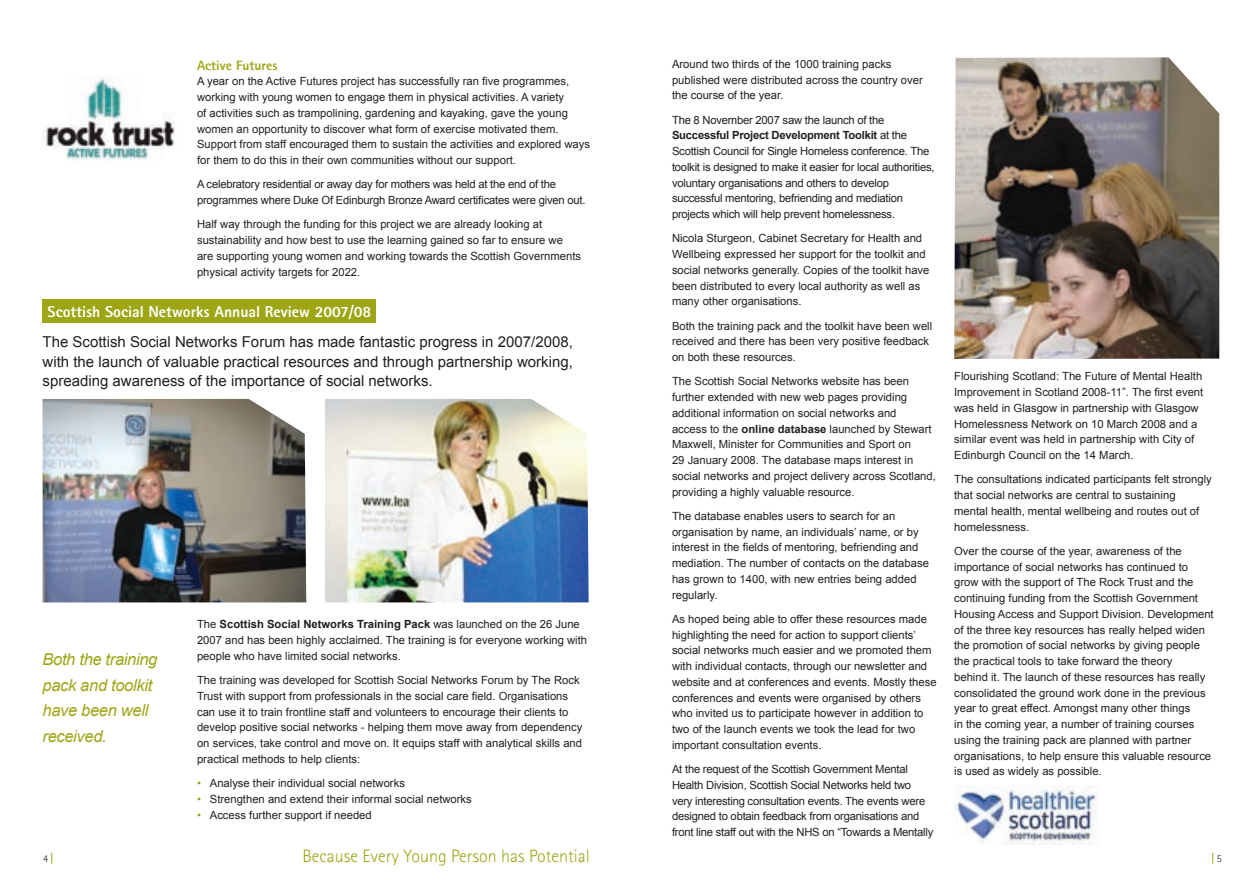
<style>
.page{position:relative;width:1259px;height:893px;background:#fff}
.page>*{position:absolute;margin:0;border:0;box-sizing:border-box;transform-origin:0 0}
.heading{font:300 18px "Rotis Sans Serif";color:#9ea615}
.body_copy{font:italic 16.5px/25.5px "Arial";letter-spacing:-.02em;color:#9ea615}
.heading-2{font:800 15.75px "Rotis Sans Serif";color:#fff}
.body_copy-2{font:15px/19.5px "Arial";color:#231f20;text-align:justify}
.body_copy-3{font:800 13.5px "Rotis Sans Serif";color:#9ea615}
.body_copy-4{font:11.25px/15.8px "Arial";color:#231f20}
.body_copy-5{font:11.25px/15.8px "Arial";letter-spacing:-.02em;color:#231f20}
.s1{font-weight:700}
.s2{color:#9ea615}
</style>
<div class="page">
<img style="left:43px;top:76px;width:132px;height:84px">
<img style="left:954px;top:57px;width:265px;height:302px">
<img style="left:954px;top:786px;width:144px;height:58px">
<div style="left:43px;top:299px;width:333px;height:24px;background:#9ea615"></div>
<img style="left:43px;top:399px;width:263px;height:203px">
<img style="left:325px;top:399px;width:263px;height:203px">
<svg style="left:1212px;top:853px;width:2px;height:10px"></svg>
<p class="body_copy-3" style="left:197px;top:57px;width:82px">Active Futures</p>
<p class="body_copy-4" style="left:197px;top:74px;width:394px">A year on the Active Futures project has successfully ran five programmes, working with young women to engage them in physical activities. A variety<br>of activities such as trampolining, gardening and kayaking, gave the young women an opportunity to discover what form of exercise motivated them.<br>Support from staff encouraged them to sustain the activities and explored ways for them to do this in their own communities without our support.</p>
<p class="body_copy-5" style="left:197px;top:177px;width:390px">A celebratory residential or away day for mothers was held at the end of the programmes where Duke Of Edinburgh Bronze Award certificates were given out.</p>
<p class="body_copy-4" style="left:197px;top:217px;width:385px">Half way through the funding for this project we are already looking at sustainability and how best to use the learning gained so far to ensure we are supporting young women and working towards the Scottish Governments physical activity targets for 2022.</p>
<p class="heading-2" style="left:48px;top:302px;width:325px">Scottish Social Networks Annual Review 2007/08</p>
<p class="body_copy-2" style="left:43px;top:332px;width:532px">The Scottish Social Networks Forum has made fantastic progress in 2007/2008, with the launch of valuable practical resources and through partnership working, spreading awareness of the importance of social networks.</p>
<p class="body_copy" style="left:43px;top:647px;width:116px">Both the training pack and toolkit have been well received.</p>
<p class="body_copy-4" style="left:197px;top:617px;width:391px">The <span class="s1">Scottish Social Networks Training Pack</span> was launched on the 26 June<br>2007 and has been highly acclaimed. The training is for everyone working with people who have limited social networks.</p>
<p class="body_copy-4" style="left:197px;top:672px;width:387px">The training was developed for Scottish Social Networks Forum by The Rock Trust with support from professionals in the social care field. Organisations can use it to train frontline staff and volunteers to encourage their clients to develop positive social networks - helping them move away from dependency on services, take control and move on. It equips staff with analytical skills and practical methods to help clients:</p>
<p class="body_copy-4" style="left:197px;top:775px;width:209px"><span class="s2">•</span> Analyse their individual social networks</p>
<p class="body_copy-4" style="left:197px;top:791px;width:276px"><span class="s2">•</span> Strengthen and extend their informal social networks</p>
<p class="body_copy-4" style="left:197px;top:807px;width:176px"><span class="s2">•</span> Access further support if needed</p>
<p class="heading" style="left:302px;top:846px;width:289px">Because Every Young Person has Potential</p>
<p class="body_copy-4" style="left:672px;top:56px;width:252px">Around two thirds of the 1000 training packs published were distributed across the country over the course of the year.</p>
<p class="body_copy-5" style="left:672px;top:112px;width:264px">The 8 November 2007 saw the launch of the <span class="s1">Successful Project Development Toolkit</span> at the Scottish Council for Single Homeless conference. The toolkit is designed to make it easier for local authorities, voluntary organisations and others to develop successful mentoring, befriending and mediation projects which will help prevent homelessness.</p>
<p class="body_copy-4" style="left:672px;top:231px;width:259px">Nicola Sturgeon, Cabinet Secretary for Health and Wellbeing expressed her support for the toolkit and social networks generally. Copies of the toolkit have been distributed to every local authority as well as many other organisations.</p>
<p class="body_copy-4" style="left:672px;top:318px;width:262px">Both the training pack and the toolkit have been well received and there has been very positive feedback on both these resources.</p>
<p class="body_copy-4" style="left:672px;top:374px;width:265px">The Scottish Social Networks website has been further extended with new web pages providing additional information on social networks and<br>access to the <span class="s1">online database</span> launched by Stewart Maxwell, Minister for Communities and Sport on<br>29 January 2008. The database maps interest in social networks and project delivery across Scotland, providing a highly valuable resource.</p>
<p class="body_copy-4" style="left:672px;top:508px;width:258px">The database enables users to search for an organisation by name, an individuals’ name, or by interest in the fields of mentoring, befriending and mediation. The number of contacts on the database has grown to 1400, with new entries being added regularly.</p>
<p class="body_copy-4" style="left:672px;top:611px;width:266px">As hoped being able to offer these resources made highlighting the need for action to support clients’ social networks much easier and we promoted them with individual contacts, through our newsletter and website and at conferences and events. Mostly these conferences and events were organised by others who invited us to participate however in addition to two of the launch events we took the lead for two important consultation events.</p>
<p class="body_copy-5" style="left:672px;top:761px;width:263px">At the request of the Scottish Government Mental Health Division, Scottish Social Networks held two very interesting consultation events. The events were designed to obtain feedback from organisations and front line staff out with the NHS on “Towards a Mentally</p>
<p class="body_copy-4" style="left:954px;top:369px;width:251px">Flourishing Scotland: The Future of Mental Health Improvement in Scotland 2008-11”. The first event was held in Glasgow in partnership with Glasgow Homelessness Network on 10 March 2008 and a similar event was held in partnership with City of Edinburgh Council on the 14 March.</p>
<p class="body_copy-4" style="left:954px;top:472px;width:259px">The consultations indicated participants felt strongly that social networks are central to sustaining mental health, mental wellbeing and routes out of homelessness.</p>
<p class="body_copy-4" style="left:954px;top:543px;width:261px">Over the course of the year, awareness of the importance of social networks has continued to grow with the support of The Rock Trust and the continuing funding from the Scottish Government Housing Access and Support Division. Development of the three key resources has really helped widen the promotion of social networks by giving people the practical tools to take forward the theory<br>behind it. The launch of these resources has really consolidated the ground work done in the previous year to great effect. Amongst many other things<br>in the coming year, a number of training courses using the training pack are planned with partner organisations, to help ensure this valuable resource is used as widely as possible.</p>
</div>
